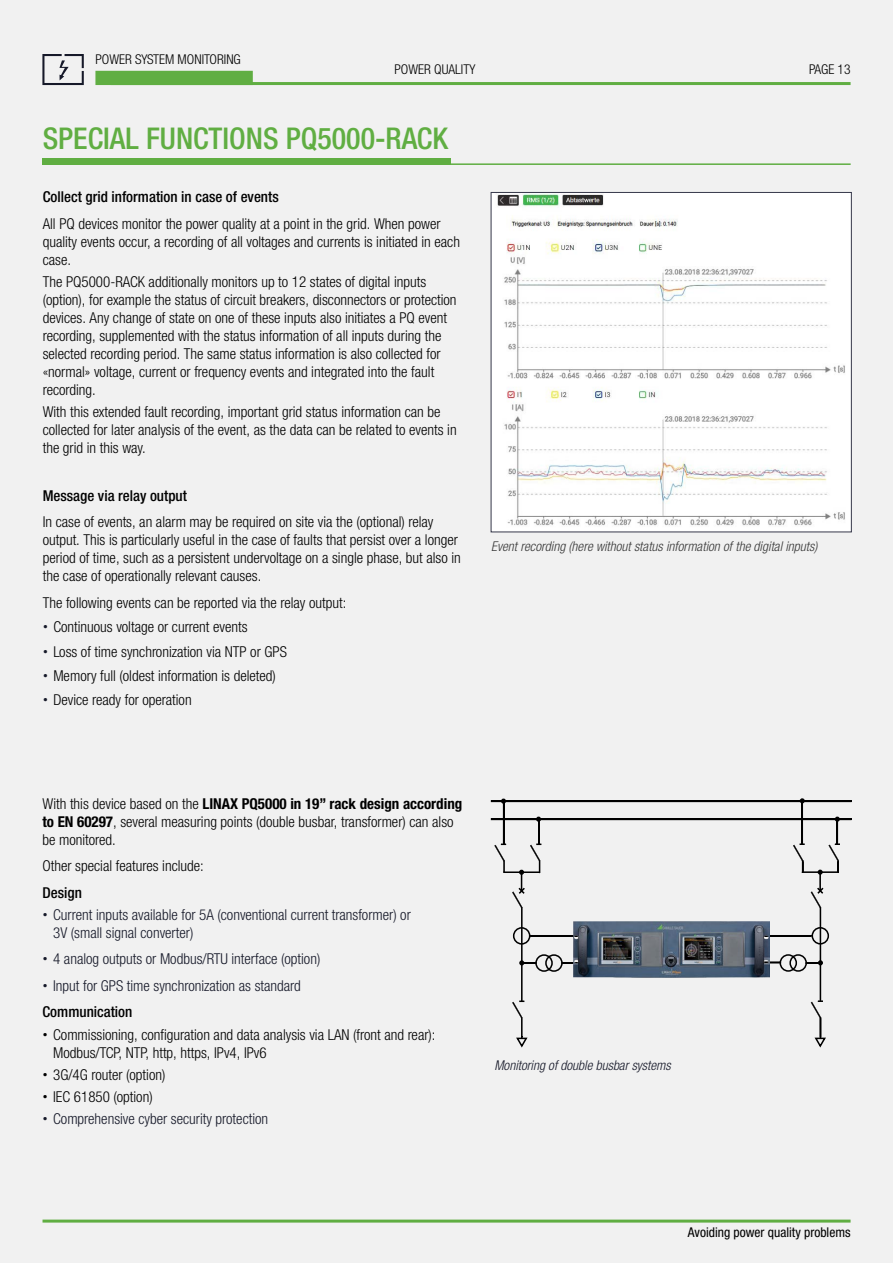
<style>
.page{position:relative;width:893px;height:1263px;background:#f1f1f1}
.page>*{position:absolute;margin:0;border:0;box-sizing:border-box;transform-origin:0 0}
.t1{font:500 condensed 30px "Helvetica Neue LTW1 G";color:#60ae42}
.t2{font:300 condensed 15px/18px "Helvetica Neue LTW1 G";color:#000}
.t3{font:300 condensed 15px/18px "Helvetica Neue LTW1 G";color:#161929}
.t4{font:500 condensed 15px "Helvetica Neue LTW1 G";color:#000}
.t5{font:italic 300 condensed 13.5px "Helvetica Neue LT Pro";color:#393939}
.t6{font:300 condensed 13.5px "Helvetica Neue LTW1 G";color:#000}
.t7{font:italic 300 condensed 13.5px "Helvetica Neue LT Pro";color:#161929}
.t8{font:condensed 13.5px "Helvetica Neue LTW1 G";color:#000}
.s1{font-family:"Helvetica Neue";font-weight:400;font-stretch:normal;color:#161929}
.s2{font-weight:700}
.s3{font-family:"Helvetica Neue";font-weight:400;font-stretch:normal}
.s4{font-weight:500;color:#000}
</style>
<div class="page">
<hr style="left:111px;top:82px;width:739px;height:3px;background:#60ae42">
<div style="left:95px;top:71px;width:158px;height:14px;background:#60ae42"></div>
<svg style="left:42px;top:54px;width:42px;height:31px"></svg>
<hr style="left:43px;top:1219px;width:808px;height:3px;background:#60ae42">
<div style="left:43px;top:159px;width:408px;height:6px;background:#60ae42"></div>
<hr style="left:43px;top:163px;width:808px;height:2px;background:#60ae42">
<img style="left:493px;top:194px;width:357px;height:336px">
<div style="left:491px;top:192px;width:361px;height:340px;border:1px solid #36384a"></div>
<div style="left:513px;top:927px;width:17px;height:18px;border:2px solid #000;border-radius:50%"></div>
<hr style="left:491px;top:818px;width:360px;height:2px;background:#000">
<hr style="left:503px;top:801px;width:1px;height:42px;background:#000">
<hr style="left:503px;top:871px;width:37px;height:2px;background:#000">
<svg style="left:494px;top:843px;width:12px;height:29px"></svg>
<hr style="left:521px;top:907px;width:2px;height:94px;background:#000">
<svg style="left:501px;top:798px;width:5px;height:6px"></svg>
<svg style="left:512px;top:817px;width:29px;height:91px"></svg>
<div style="left:535px;top:954px;width:18px;height:18px;border:2px solid #000;border-radius:50%"></div>
<div style="left:545px;top:954px;width:18px;height:18px;border:2px solid #000;border-radius:50%"></div>
<svg style="left:519px;top:960px;width:17px;height:5px"></svg>
<div style="left:811px;top:927px;width:18px;height:17px;border:2px solid #000;border-radius:50%"></div>
<hr style="left:801px;top:801px;width:2px;height:42px;background:#000">
<hr style="left:802px;top:871px;width:36px;height:2px;background:#000">
<svg style="left:793px;top:843px;width:12px;height:30px"></svg>
<hr style="left:820px;top:907px;width:1px;height:94px;background:#000">
<div style="left:789px;top:954px;width:18px;height:18px;border:2px solid #000;border-radius:50%"></div>
<div style="left:779px;top:954px;width:18px;height:18px;border:2px solid #000;border-radius:50%"></div>
<svg style="left:806px;top:960px;width:17px;height:5px"></svg>
<svg style="left:800px;top:798px;width:5px;height:5px"></svg>
<svg style="left:811px;top:817px;width:29px;height:91px"></svg>
<hr style="left:763px;top:935px;width:49px;height:1px;background:#000">
<hr style="left:530px;top:935px;width:48px;height:1px;background:#000">
<div style="left:561px;top:962px;width:21px;height:2px;border:2px solid #000"></div>
<img style="left:573px;top:921px;width:197px;height:56px">
<hr style="left:491px;top:800px;width:360px;height:2px;background:#000">
<svg style="left:512px;top:1000px;width:16px;height:48px"></svg>
<svg style="left:811px;top:1000px;width:15px;height:48px"></svg>
<p class="t6" style="left:95px;top:51px;width:147px">POWER SYSTEM MONITORING</p>
<p class="t6" style="left:394px;top:62px;width:82px">POWER QUALITY</p>
<p class="t6" style="left:809px;top:62px;width:43px">PAGE 13</p>
<h1 class="t1" style="left:43px;top:120px;width:407px">SPECIAL FUNCTIONS PQ5000-RACK</h1>
<p class="t4" style="left:43px;top:188px;width:237px">Collect grid information in case of events</p>
<p class="t2" style="left:43px;top:214px;width:419px">All PQ devices monitor the power quality at a point in the grid. When power quality events occur, a recording of all voltages and currents is initiated in each case.</p>
<p class="t2" style="left:43px;top:273px;width:415px">The PQ5000-RACK additionally monitors up to 12 states of digital inputs (option), for example the status of circuit breakers, disconnectors or protection devices. Any change of state on one of these inputs also initiates a PQ event recording, supplemented with the status information of all inputs during the selected recording period. The same status information is also collected for «normal» voltage, current or frequency events and integrated into the fault recording.</p>
<p class="t2" style="left:43px;top:403px;width:415px">With this extended fault recording, important grid status information can be collected for later analysis of the event, as the data can be related to events in the grid in this way.</p>
<p class="t4" style="left:43px;top:486px;width:146px">Message via relay output</p>
<p class="t2" style="left:43px;top:513px;width:420px">In case of events, an alarm may be required on site via the (optional) relay output. This is particularly useful in the case of faults that persist over a longer period of time, such as a persistent undervoltage on a single phase, but also in the case of operationally relevant causes.</p>
<p class="t2" style="left:43px;top:594px;width:305px">The following events can be reported via the relay output:</p>
<p class="t2" style="left:43px;top:618px;width:206px"><span class="s1">•</span> Continuous voltage or current events</p>
<p class="t2" style="left:43px;top:642px;width:246px"><span class="s1">•</span> Loss of time synchronization via NTP or GPS</p>
<p class="t2" style="left:43px;top:667px;width:235px"><span class="s1">•</span> Memory full (oldest information is deleted)</p>
<p class="t2" style="left:43px;top:691px;width:150px"><span class="s1">•</span> Device ready for operation</p>
<p class="t5" style="left:491px;top:538px;width:328px">Event recording (here without status information of the digital inputs)</p>
<p class="t2" style="left:43px;top:794px;width:421px">With this device based on the <span class="s2">LINAX PQ5000 in 19” rack design according to EN 60297</span>, several measuring points (double busbar, transformer) can also be monitored.</p>
<p class="t2" style="left:43px;top:857px;width:163px">Other special features include:</p>
<p class="t4" style="left:43px;top:883px;width:41px">Design</p>
<p class="t3" style="left:53px;top:906px;width:359px;text-indent:-11px"><span class="s3">•</span> Current inputs available for 5A (conventional current transformer) or<br>3V (small signal converter)</p>
<p class="t3" style="left:43px;top:950px;width:279px"><span class="s3">•</span> 4 analog outputs or Modbus/RTU interface (option)</p>
<p class="t3" style="left:43px;top:972px;width:260px;line-height:26.5px"><span class="s3">•</span> Input for GPS time synchronization as standard<br><span class="s4">Communication</span></p>
<p class="t2" style="left:53px;top:1025px;width:384px;text-indent:-11px"><span class="s3">•</span> Commissioning, configuration and data analysis via LAN (front and rear):<br>Modbus/TCP, NTP, http, https, IPv4, IPv6</p>
<p class="t2" style="left:43px;top:1066px;width:124px"><span class="s3">•</span> 3G/4G router (option)</p>
<p class="t2" style="left:43px;top:1088px;width:112px"><span class="s3">•</span> IEC 61850 (option)</p>
<p class="t3" style="left:43px;top:1110px;width:227px"><span class="s3">•</span> Comprehensive cyber security protection</p>
<p class="t7" style="left:494px;top:1058px;width:178px">Monitoring of double busbar systems</p>
<p class="t8" style="left:688px;top:1224px;width:164px">Avoiding power quality problems</p>
</div>
